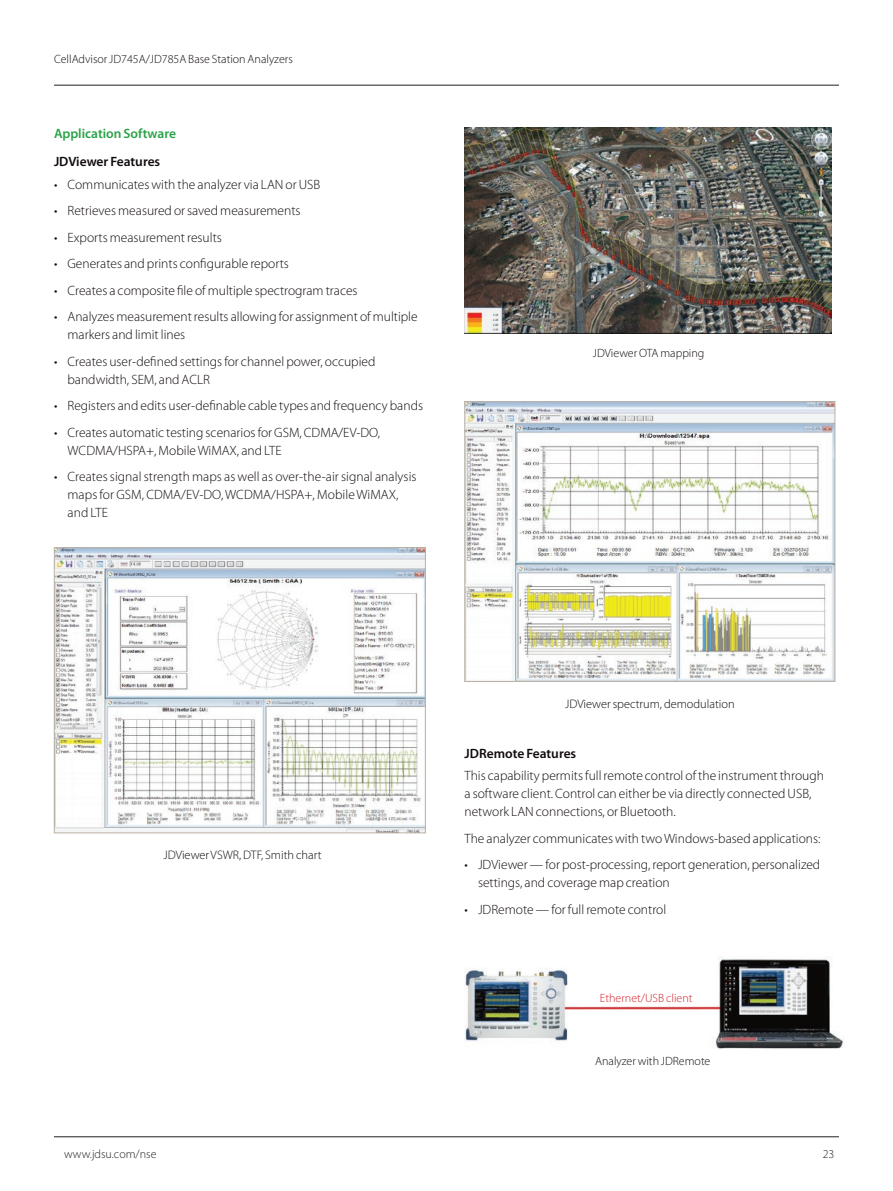
<style>
.page{position:relative;width:893px;height:1191px;background:#fff}
.page>*{position:absolute;margin:0;border:0;box-sizing:border-box;transform-origin:0 0}
.t1{font:300 13.5px/18px "Myriad Pro";color:#110a0c}
.t2{font:600 13.5px "Myriad Pro";color:#110a0c}
.t3{font:600 13.5px "Myriad Pro";color:#29a347}
.t4{font:300 12.3px "Myriad Pro";color:#110a0c}
.t5{font:300 12px "Myriad Pro";color:#110a0c}
.t6{font:300 12px "Myriad Pro";color:#231f20}
.t7{font:300 12px "Myriad Pro";color:#d1232a}
</style>
<div class="page">
<hr style="left:54px;top:85px;width:785px;height:1px;background:#231f20">
<hr style="left:54px;top:1136px;width:785px;height:1px;background:#231f20">
<img style="left:56px;top:549px;width:368px;height:282px">
<div style="left:54px;top:547px;width:372px;height:286px;border:1px solid #bbb1a3"></div>
<img style="left:466px;top:403px;width:367px;height:276px">
<div style="left:464px;top:401px;width:371px;height:280px;border:1px solid #bbb1a3"></div>
<img style="left:464px;top:128px;width:367px;height:205px">
<img style="left:464px;top:956px;width:380px;height:93px">
<div style="left:581px;top:992px;width:130px;height:14px;background:#fff"></div>
<p class="t5" style="left:54px;top:52px;width:240px">CellAdvisor JD745A/JD785A Base Station Analyzers</p>
<p class="t3" style="left:54px;top:125px;width:124px">Application Software</p>
<p class="t2" style="left:54px;top:153px;width:108px">JDViewer Features</p>
<p class="t1" style="left:54px;top:175px;width:268px">• Communicates with the analyzer via LAN or USB</p>
<p class="t1" style="left:54px;top:201px;width:248px">• Retrieves measured or saved measurements</p>
<p class="t1" style="left:54px;top:228px;width:169px">• Exports measurement results</p>
<p class="t1" style="left:54px;top:254px;width:236px">• Generates and prints configurable reports</p>
<p class="t1" style="left:54px;top:281px;width:305px">• Creates a composite file of multiple spectrogram traces</p>
<p class="t1" style="left:68px;top:307px;width:352px;text-indent:-14px">• Analyzes measurement results allowing for assignment of multiple markers and limit lines</p>
<p class="t1" style="left:68px;top:352px;width:309px;text-indent:-14px">• Creates user-defined settings for channel power, occupied bandwidth, SEM, and ACLR</p>
<p class="t1" style="left:54px;top:396px;width:371px">• Registers and edits user-definable cable types and frequency bands</p>
<p class="t1" style="left:68px;top:423px;width:314px;text-indent:-14px">• Creates automatic testing scenarios for GSM, CDMA/EV-DO,<br>WCDMA/HSPA+, Mobile WiMAX, and LTE</p>
<p class="t1" style="left:68px;top:467px;width:351px;text-indent:-14px">• Creates signal strength maps as well as over-the-air signal analysis maps for GSM, CDMA/EV-DO, WCDMA/HSPA+, Mobile WiMAX, and LTE</p>
<p class="t5" style="left:593px;top:345px;width:113px">JDViewer OTA mapping</p>
<p class="t4" style="left:163px;top:847px;width:160px">JDViewer VSWR, DTF, Smith chart</p>
<p class="t6" style="left:64px;top:1147px;width:94px">www.jdsu.com/nse</p>
<p class="t4" style="left:565px;top:697px;width:171px">JDViewer spectrum, demodulation</p>
<p class="t2" style="left:464px;top:745px;width:113px">JDRemote Features</p>
<p class="t1" style="left:464px;top:766px;width:361px">This capability permits full remote control of the instrument through a software client. Control can either be via directly connected USB, network LAN connections, or Bluetooth.</p>
<p class="t1" style="left:464px;top:829px;width:358px">The analyzer communicates with two Windows-based applications:</p>
<p class="t1" style="left:478px;top:855px;width:344px;text-indent:-14px">• JDViewer — for post-processing, report generation, personalized settings, and coverage map creation</p>
<p class="t1" style="left:464px;top:900px;width:203px">• JDRemote — for full remote control</p>
<p class="t7" style="left:600px;top:990px;width:94px">Ethernet/USB client</p>
<p class="t5" style="left:595px;top:1053px;width:117px">Analyzer with JDRemote</p>
<p class="t6" style="left:823px;top:1147px;width:13px">23</p>
</div>
